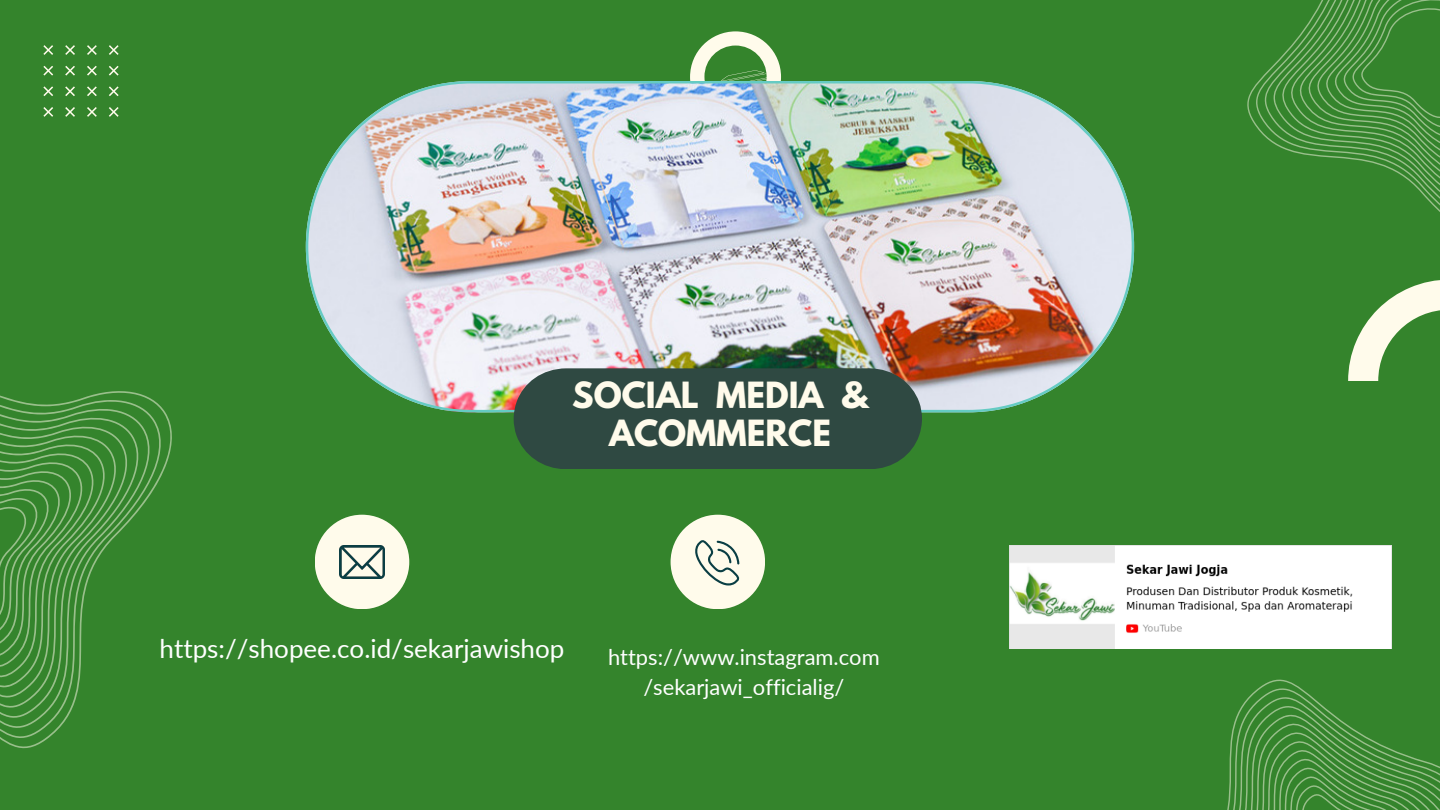
<style>
.page{position:relative;width:1440px;height:810px;background:#34842c}
.page>*{position:absolute;margin:0;border:0;box-sizing:border-box;transform-origin:0 0}
.t1{font:700 32px/37.5px "League Spartan";color:#fffbeb;text-align:center}
.t2{font:26px "Lato";color:#fff}
.t3{font:21.9px/30.3px "Lato";color:#fff;text-align:center}
</style>
<div class="page">
<svg style="left:1227px;top:679px;width:213px;height:131px"></svg>
<svg style="left:1247px;top:0;width:193px;height:212px"></svg>
<svg style="left:0;top:391px;width:172px;height:358px"></svg>
<svg style="left:690px;top:31px;width:91px;height:50px"></svg>
<svg style="left:43px;top:45px;width:75px;height:72px"></svg>
<svg style="left:1348px;top:280px;width:92px;height:101px"></svg>
<img style="left:306px;top:81px;width:828px;height:331px">
<div style="left:514px;top:368px;width:408px;height:101px;background:#2f4942"></div>
<div style="left:315px;top:515px;width:94px;height:94px;background:#fffbeb;border-radius:50%"></div>
<img style="left:340px;top:546px;width:45px;height:32px">
<div style="left:671px;top:515px;width:94px;height:94px;background:#fffbeb;border-radius:50%"></div>
<svg style="left:695px;top:540px;width:45px;height:46px"></svg>
<img style="left:1009px;top:546px;width:383px;height:103px">
<p class="t1" style="left:572px;top:381px;width:297px">SOCIAL MEDIA &amp;<br>ACOMMERCE</p>
<p class="t2" style="left:160px;top:632px;width:406px">https://shopee.co.id/sekarjawishop</p>
<p class="t3" style="left:608px;top:641px;width:273px">https://www.instagram.com /sekarjawi_officialig/</p>
</div>
